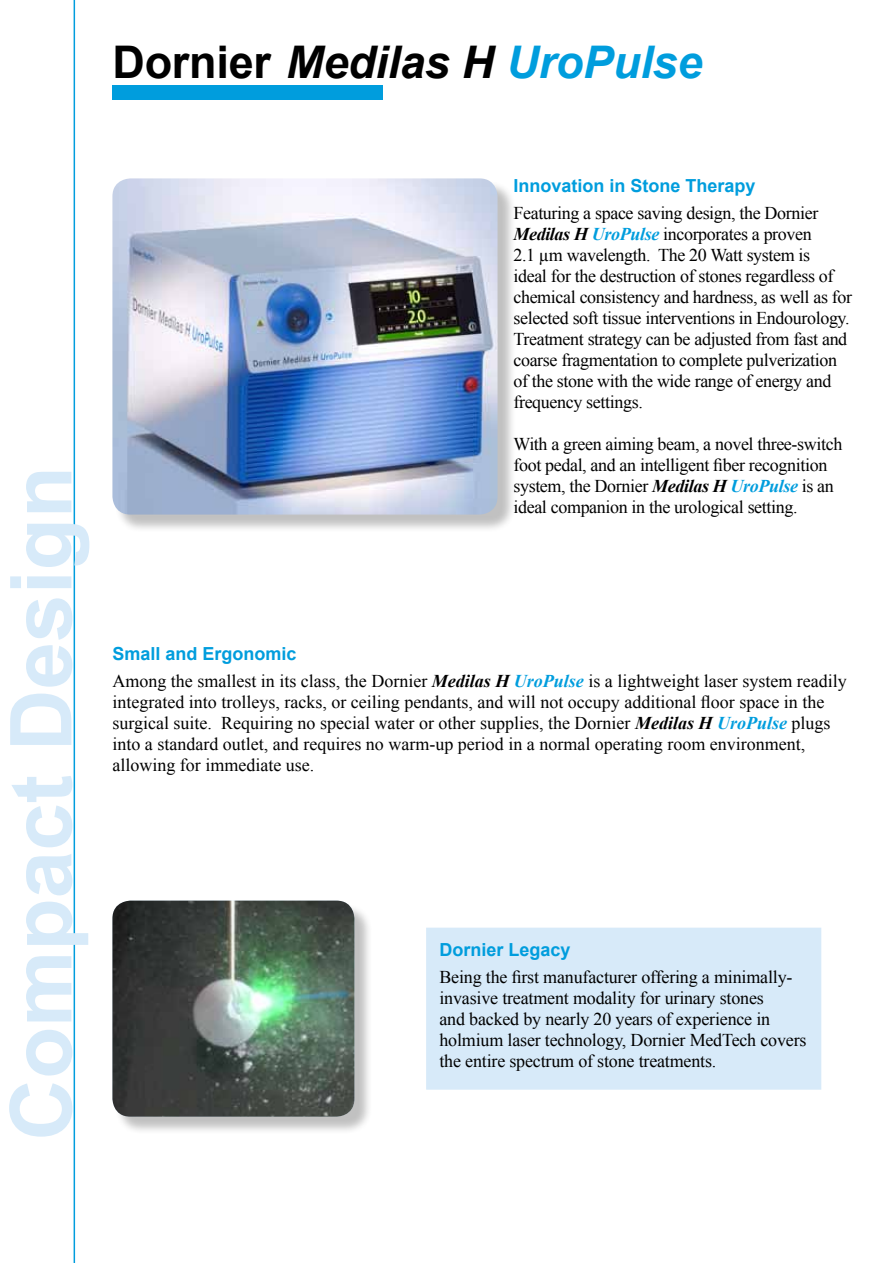
<style>
.page{position:relative;width:893px;height:1263px;background:#fff}
.page>*{position:absolute;margin:0;border:0;box-sizing:border-box;transform-origin:0 0}
.t1{font:700 85.5px "Arial";color:#d7eaf9}
.t2{font:italic 700 45px "Arial";letter-spacing:-.005em;color:#000}
.t3{font:18px/21px "Times New Roman";letter-spacing:-.01em;color:#000}
.t4{font:700 18px "Arial";color:#009ddd}
.s1{font-style:normal}
.s2{color:#009ddd}
.s3{font-weight:700;font-style:italic}
.s4{font-weight:700;font-style:italic;color:#009ddd}
</style>
<div class="page">
<hr style="left:74px;top:0;width:1px;height:1263px;background:#009ddd">
<div style="left:112px;top:85px;width:270px;height:14px;background:#009ddd"></div>
<div style="left:115px;top:181px;width:401px;height:352px;background:#000;opacity:.25"></div>
<img style="left:112px;top:178px;width:385px;height:337px">
<div style="left:426px;top:928px;width:395px;height:162px;background:#d7eaf9;border:2px solid #d7eaf9"></div>
<div style="left:115px;top:903px;width:258px;height:232px;background:#000;opacity:.25"></div>
<img style="left:112px;top:901px;width:242px;height:216px">
<h2 class="t2" style="left:112px;top:32px;width:591px"><span class="s1">Dornier</span> Medilas H <span class="s2">UroPulse</span></h2>
<h1 class="t1" style="left:-16px;top:1141px;width:676px;rotate:-90deg">Compact Design</h1>
<p class="t4" style="left:513px;top:173px;width:244px">Innovation in Stone Therapy</p>
<p class="t3" style="left:513px;top:202px;width:340px">Featuring a space saving design, the Dornier <span class="s3">Medilas H</span> <span class="s4">UroPulse</span> incorporates a proven<br>2.1 µm wavelength. The 20 Watt system is<br>ideal for the destruction of stones regardless of chemical consistency and hardness, as well as for selected soft tissue interventions in Endourology.<br>Treatment strategy can be adjusted from fast and coarse fragmentation to complete pulverization of the stone with the wide range of energy and frequency settings.</p>
<p class="t3" style="left:513px;top:433px;width:331px">With a green aiming beam, a novel three-switch foot pedal, and an intelligent fiber recognition system, the Dornier <span class="s3">Medilas H</span> <span class="s4">UroPulse</span> is an ideal companion in the urological setting.</p>
<p class="t4" style="left:112px;top:641px;width:186px">Small and Ergonomic</p>
<p class="t3" style="left:112px;top:670px;width:736px">Among the smallest in its class, the Dornier <span class="s3">Medilas H</span> <span class="s4">UroPulse</span> is a lightweight laser system readily integrated into trolleys, racks, or ceiling pendants, and will not occupy additional floor space in the surgical suite. Requiring no special water or other supplies, the Dornier <span class="s3">Medilas H</span> <span class="s4">UroPulse</span> plugs into a standard outlet, and requires no warm-up period in a normal operating room environment, allowing for immediate use.</p>
<p class="t4" style="left:439px;top:938px;width:133px">Dornier Legacy</p>
<p class="t3" style="left:439px;top:967px;width:369px">Being the first manufacturer offering a minimally&shy;invasive treatment modality for urinary stones<br>and backed by nearly 20 years of experience in holmium laser technology, Dornier MedTech covers the entire spectrum of stone treatments.</p>
</div>
